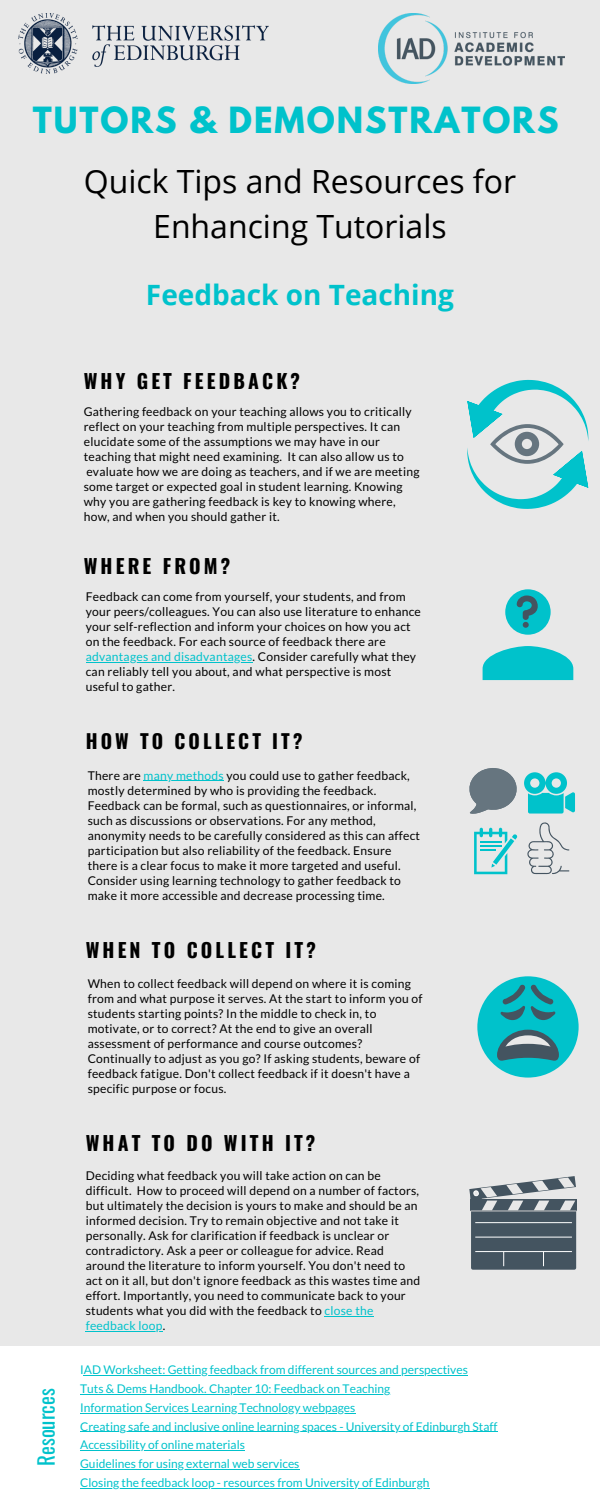
<style>
.page{position:relative;width:600px;height:1500px;background:#e8e8e8}
.page>*{position:absolute;margin:0;border:0;box-sizing:border-box;transform-origin:0 0}
.t1{font:32px/44.2px "Open Sans";color:#000;text-align:center}
.t2{font:700 32px "League Spartan";letter-spacing:.06em;color:#00c2cb}
.t3{font:700 28px "Open Sans";color:#00c2cb}
.t4{font:21px "Oswald";color:#00c2cb}
.t5{font:700 19.7px "Oswald";letter-spacing:.16em;color:#000}
.t6{font:700 19.5px "Oswald";letter-spacing:.16em;color:#000}
.t7{font:12.1px/15px "Lato";letter-spacing:.02em;color:#000}
.t8{font:12px "Lato";color:#00c2cb}
.s1{color:#00c2cb}
</style>
<div class="page">
<div style="left:0;top:1346px;width:600px;height:154px;background:#fff"></div>
<img style="left:19px;top:13px;width:249px;height:60px">
<img style="left:378px;top:13px;width:186px;height:71px">
<svg style="left:467px;top:380px;width:121px;height:129px"></svg>
<svg style="left:483px;top:589px;width:90px;height:91px"></svg>
<div style="left:471px;top:1200px;width:106px;height:11px;background:#445460"></div>
<hr style="left:471px;top:1211px;width:106px;height:1px;background:#ccc">
<svg style="left:469px;top:1176px;width:107px;height:94px"></svg>
<hr style="left:475px;top:1237px;width:97px;height:1px;background:#fff">
<hr style="left:475px;top:1222px;width:97px;height:1px;background:#fff">
<svg style="left:469px;top:768px;width:48px;height:46px"></svg>
<svg style="left:474px;top:828px;width:43px;height:46px"></svg>
<svg style="left:527px;top:822px;width:42px;height:52px"></svg>
<hr style="left:325px;top:1316px;width:49px;height:1px;background:#00c2cb">
<hr style="left:86px;top:1331px;width:77px;height:1px;background:#00c2cb">
<svg style="left:524px;top:772px;width:51px;height:42px"></svg>
<div style="left:477px;top:976px;width:102px;height:102px;background:#00c2cb;border-radius:50%"></div>
<svg style="left:497px;top:984px;width:62px;height:77px"></svg>
<hr style="left:86px;top:662px;width:167px;height:1px;background:#00c2cb">
<hr style="left:144px;top:780px;width:80px;height:1px;background:#00c2cb">
<hr style="left:84px;top:1375px;width:384px;height:1px;background:#00c2cb">
<hr style="left:80px;top:1394px;width:310px;height:1px;background:#00c2cb">
<hr style="left:80px;top:1413px;width:275px;height:1px;background:#00c2cb">
<hr style="left:80px;top:1431px;width:418px;height:1px;background:#00c2cb">
<hr style="left:80px;top:1450px;width:165px;height:1px;background:#00c2cb">
<hr style="left:80px;top:1469px;width:220px;height:1px;background:#00c2cb">
<hr style="left:80px;top:1488px;width:350px;height:1px;background:#00c2cb">
<p class="t2" style="left:33px;top:104px;width:527px">TUTORS &amp; DEMONSTRATORS</p>
<p class="t1" style="left:84px;top:159px;width:434px">Quick Tips and Resources for<br>Enhancing Tutorials</p>
<p class="t3" style="left:146px;top:275px;width:310px">Feedback on Teaching</p>
<p class="t5" style="left:84px;top:365px;width:218px">WHY GET FEEDBACK?</p>
<p class="t7" style="left:84px;top:404px;width:337px">Gathering feedback on your teaching allows you to critically reflect on your teaching from multiple perspectives. It can elucidate some of the assumptions we may have in our teaching that might need examining. It can also allow us to evaluate how we are doing as teachers, and if we are meeting some target or expected goal in student learning. Knowing why you are gathering feedback is key to knowing where, how, and when you should gather it.</p>
<p class="t5" style="left:84px;top:551px;width:148px">WHERE FROM?</p>
<p class="t7" style="left:86px;top:589px;width:337px">Feedback can come from yourself, your students, and from your peers/colleagues. You can also use literature to enhance your self-reflection and inform your choices on how you act on the feedback. For each source of feedback there are <span class="s1">advantages and disadvantages</span>. Consider carefully what they can reliably tell you about, and what perspective is most useful to gather.</p>
<p class="t6" style="left:86px;top:726px;width:218px">HOW TO COLLECT IT?</p>
<p class="t7" style="left:88px;top:767px;width:334px">There are <span class="s1">many methods</span> you could use to gather feedback, mostly determined by who is providing the feedback.<br>Feedback can be formal, such as questionnaires, or informal, such as discussions or observations. For any method, anonymity needs to be carefully considered as this can affect participation but also reliability of the feedback. Ensure there is a clear focus to make it more targeted and useful.<br>Consider using learning technology to gather feedback to make it more accessible and decrease processing time.</p>
<p class="t5" style="left:86px;top:935px;width:232px">WHEN TO COLLECT IT?</p>
<p class="t7" style="left:88px;top:976px;width:336px">When to collect feedback will depend on where it is coming from and what purpose it serves. At the start to inform you of students starting points? In the middle to check in, to motivate, or to correct? At the end to give an overall assessment of performance and course outcomes?<br>Continually to adjust as you go? If asking students, beware of feedback fatigue. Don't collect feedback if it doesn't have a specific purpose or focus.</p>
<p class="t5" style="left:86px;top:1127px;width:231px">WHAT TO DO WITH IT?</p>
<p class="t4" style="left:30px;top:1466px;width:79px;rotate:-90deg">Resources</p>
<p class="t7" style="left:86px;top:1168px;width:336px">Deciding what feedback you will take action on can be difficult. How to proceed will depend on a number of factors, but ultimately the decision is yours to make and should be an informed decision. Try to remain objective and not take it personally. Ask for clarification if feedback is unclear or contradictory. Ask a peer or colleague for advice. Read around the literature to inform yourself. You don't need to act on it all, but don't ignore feedback as this wastes time and effort. Importantly, you need to communicate back to your students what you did with the feedback to <span class="s1">close the feedback loop</span>.</p>
<p class="t8" style="left:80px;top:1363px;width:389px">IAD Worksheet: Getting feedback from different sources and perspectives</p>
<p class="t8" style="left:80px;top:1381px;width:312px">Tuts &amp; Dems Handbook. Chapter 10: Feedback on Teaching</p>
<p class="t8" style="left:80px;top:1400px;width:277px">Information Services Learning Technology webpages</p>
<p class="t8" style="left:80px;top:1419px;width:419px">Creating safe and inclusive online learning spaces - University of Edinburgh Staff</p>
<p class="t8" style="left:80px;top:1438px;width:166px">Accessibility of online materials</p>
<p class="t8" style="left:80px;top:1456px;width:221px">Guidelines for using external web services</p>
<p class="t8" style="left:80px;top:1475px;width:351px">Closing the feedback loop - resources from University of Edinburgh</p>
</div>
